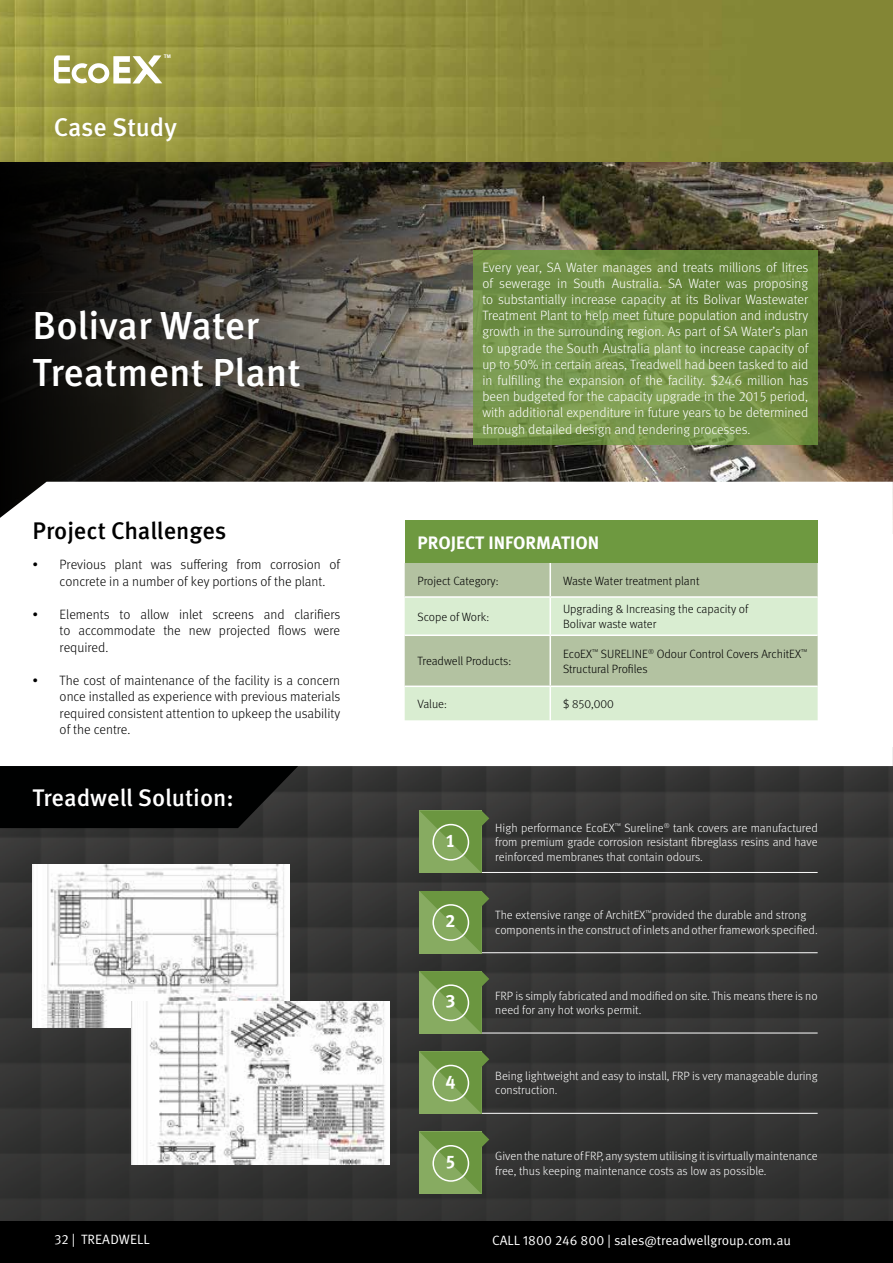
<style>
.page{position:relative;width:893px;height:1263px;background:#fff}
.page>*{position:absolute;margin:0;border:0;box-sizing:border-box;transform-origin:0 0}
.t1{font:500 39px/46.8px "Meta Pro";color:#fff}
.t2{font:500 25.5px "Meta Pro";color:#fff}
.t3{font:500 24px "Meta Pro";color:#fff}
.t4{font:500 24px "Meta Pro";letter-spacing:-.005em;color:#000}
.t5{font:700 18px "Meta Pro";color:#fff}
.t6{font:18px "Meta Bold LF";color:#fff}
.t7{font:300 13.5px/16.2px "Meta Pro";color:#fff;text-align:justify}
.t8{font:300 13.5px/16.5px "Meta Pro";color:#000;text-align:justify}
.t9{font:13.5px "Meta Pro Norm";color:#fff}
.t10{font:300 12px/14.4px "Meta Pro";color:#fff}
.t11{font:300 12px/14.4px "Meta Pro";color:#000}
.t12{font:700 4.95px "Arial";color:#fff}
</style>
<div class="page">
<div style="left:0;top:1220px;width:893px;height:43px;background:#000"></div>
<img style="left:0;top:0;width:893px;height:482px">
<svg style="left:54px;top:55px;width:108px;height:28px"></svg>
<div style="left:0;top:766px;width:893px;height:454px;background:#343434"></div>
<svg style="left:0;top:162px;width:562px;height:320px;background:#35322b"></svg>
<svg style="left:0;top:482px;width:818px;height:239px"></svg>
<svg style="left:473px;top:250px;width:345px;height:195px;background:#708f45"></svg>
<div style="left:405px;top:520px;width:413px;height:43px;background:#6e9940"></div>
<div style="left:405px;top:563px;width:413px;height:33px;background:#b3c2a1"></div>
<svg style="left:405px;top:598px;width:413px;height:122px;background:#c9dbbd"></svg>
<hr style="left:549px;top:563px;width:2px;height:33px;background:#fff">
<hr style="left:405px;top:596px;width:145px;height:2px;background:#fff">
<hr style="left:550px;top:596px;width:268px;height:2px;background:#fff">
<hr style="left:549px;top:598px;width:2px;height:36px;background:#fff">
<hr style="left:405px;top:634px;width:145px;height:2px;background:#fff">
<hr style="left:550px;top:634px;width:268px;height:2px;background:#fff">
<hr style="left:549px;top:636px;width:2px;height:49px;background:#fff">
<hr style="left:405px;top:685px;width:145px;height:2px;background:#fff">
<hr style="left:550px;top:685px;width:268px;height:2px;background:#fff">
<hr style="left:549px;top:687px;width:2px;height:33px;background:#fff">
<hr style="left:463px;top:952px;width:355px;height:1px;background:#fff">
<img style="left:33px;top:865px;width:257px;height:162px">
<img style="left:132px;top:1002px;width:257px;height:162px">
<svg style="left:0;top:766px;width:298px;height:62px;background:#050606"></svg>
<hr style="left:463px;top:872px;width:355px;height:1px;background:#fff">
<svg style="left:419px;top:811px;width:70px;height:62px;background:#759851"></svg>
<div style="left:432px;top:824px;width:37px;height:36px;border:2px solid #fff;border-radius:50%"></div>
<svg style="left:419px;top:891px;width:70px;height:62px;background:#749850"></svg>
<div style="left:432px;top:904px;width:37px;height:37px;border:2px solid #fff;border-radius:50%"></div>
<hr style="left:463px;top:1033px;width:355px;height:1px;background:#fff">
<svg style="left:419px;top:971px;width:70px;height:62px;background:#749850"></svg>
<div style="left:432px;top:984px;width:37px;height:37px;border:2px solid #fff;border-radius:50%"></div>
<hr style="left:463px;top:1113px;width:355px;height:1px;background:#fff">
<svg style="left:419px;top:1051px;width:70px;height:63px;background:#759851"></svg>
<div style="left:432px;top:1065px;width:37px;height:36px;border:2px solid #fff;border-radius:50%"></div>
<svg style="left:419px;top:1132px;width:70px;height:62px;background:#749750"></svg>
<div style="left:432px;top:1145px;width:37px;height:37px;border:2px solid #fff;border-radius:50%"></div>
<hr style="left:892px;top:162px;width:1px;height:402px;background:#000">
<svg style="left:892px;top:482px;width:1px;height:284px"></svg>
<p class="t12" style="left:164px;top:52px;width:9px">TM</p>
<h2 class="t2" style="left:54px;top:108px;width:124px">Case Study</h2>
<h1 class="t1" style="left:33px;top:299px;width:270px">Bolivar Water<br>Treatment Plant</h1>
<h3 class="t4" style="left:33px;top:512px;width:195px">Project Challenges</h3>
<p class="t8" style="left:60px;top:556px;width:282px;text-indent:-27px">• Previous plant was suffering from corrosion of concrete in a number of key portions of the plant.</p>
<p class="t8" style="left:60px;top:605px;width:282px;text-indent:-27px">• Elements to allow inlet screens and clarifiers to accommodate the new projected flows were required.</p>
<p class="t8" style="left:60px;top:671px;width:282px;text-indent:-27px">• The cost of maintenance of the facility is a concern once installed as experience with previous materials required consistent attention to upkeep the usability of the centre.</p>
<h3 class="t3" style="left:33px;top:779px;width:203px">Treadwell Solution:</h3>
<p class="t7" style="left:482px;top:258px;width:327px">Every year, SA Water manages and treats millions of litres of sewerage in South Australia. SA Water was proposing to substantially increase capacity at its Bolivar Wastewater Treatment Plant to help meet future population and industry growth in the surrounding region. As part of SA Water’s plan to upgrade the South Australia plant to increase capacity of up to 50% in certain areas, Treadwell had been tasked to aid in fulfilling the expansion of the facility. $24.6 million has been budgeted for the capacity upgrade in the 2015 period, with additional expenditure in future years to be determined through detailed design and tendering processes.</p>
<h3 class="t5" style="left:417px;top:528px;width:183px">PROJECT INFORMATION</h3>
<p class="t11" style="left:417px;top:572px;width:83px">Project Category:</p>
<p class="t11" style="left:563px;top:572px;width:138px">Waste Water treatment plant</p>
<p class="t11" style="left:417px;top:609px;width:73px">Scope of Work:</p>
<p class="t11" style="left:563px;top:601px;width:187px">Upgrading &amp; Increasing the capacity of<br>Bolivar waste water</p>
<p class="t11" style="left:417px;top:653px;width:95px">Treadwell Products:</p>
<p class="t11" style="left:563px;top:646px;width:246px">EcoEX<sup>™</sup> SURELINE<sup>®</sup> Odour Control Covers ArchitEX<sup>™<br></sup>Structural Profiles</p>
<p class="t11" style="left:417px;top:696px;width:31px">Value:</p>
<p class="t11" style="left:563px;top:696px;width:52px">$ 850,000</p>
<h3 class="t6" style="left:445px;top:830px;width:12px">1</h3>
<p class="t10" style="left:495px;top:820px;width:324px;text-align:justify">High performance EcoEX<sup>™</sup> Sureline<sup>®</sup> tank covers are manufactured from premium grade corrosion resistant fibreglass resins and have reinforced membranes that contain odours.</p>
<h3 class="t6" style="left:445px;top:910px;width:12px">2</h3>
<p class="t10" style="left:495px;top:907px;width:324px">The extensive range of ArchitEX<sup>™</sup>provided the durable and strong components in the construct of inlets and other framework specified.</p>
<h3 class="t6" style="left:445px;top:990px;width:12px">3</h3>
<p class="t10" style="left:495px;top:988px;width:324px">FRP is simply fabricated and modified on site. This means there is no need for any hot works permit.</p>
<h3 class="t6" style="left:445px;top:1071px;width:12px">4</h3>
<p class="t10" style="left:495px;top:1068px;width:324px">Being lightweight and easy to install, FRP is very manageable during construction.</p>
<h3 class="t6" style="left:445px;top:1151px;width:12px">5</h3>
<p class="t10" style="left:495px;top:1148px;width:324px">Given the nature of FRP, any system utilising it is virtually maintenance free, thus keeping maintenance costs as low as possible.</p>
<p class="t9" style="left:54px;top:1229px;width:97px">32 | TREADWELL</p>
<p class="t9" style="left:492px;top:1230px;width:300px">CALL 1800 246 800 | sales@treadwellgroup.com.au</p>
</div>
